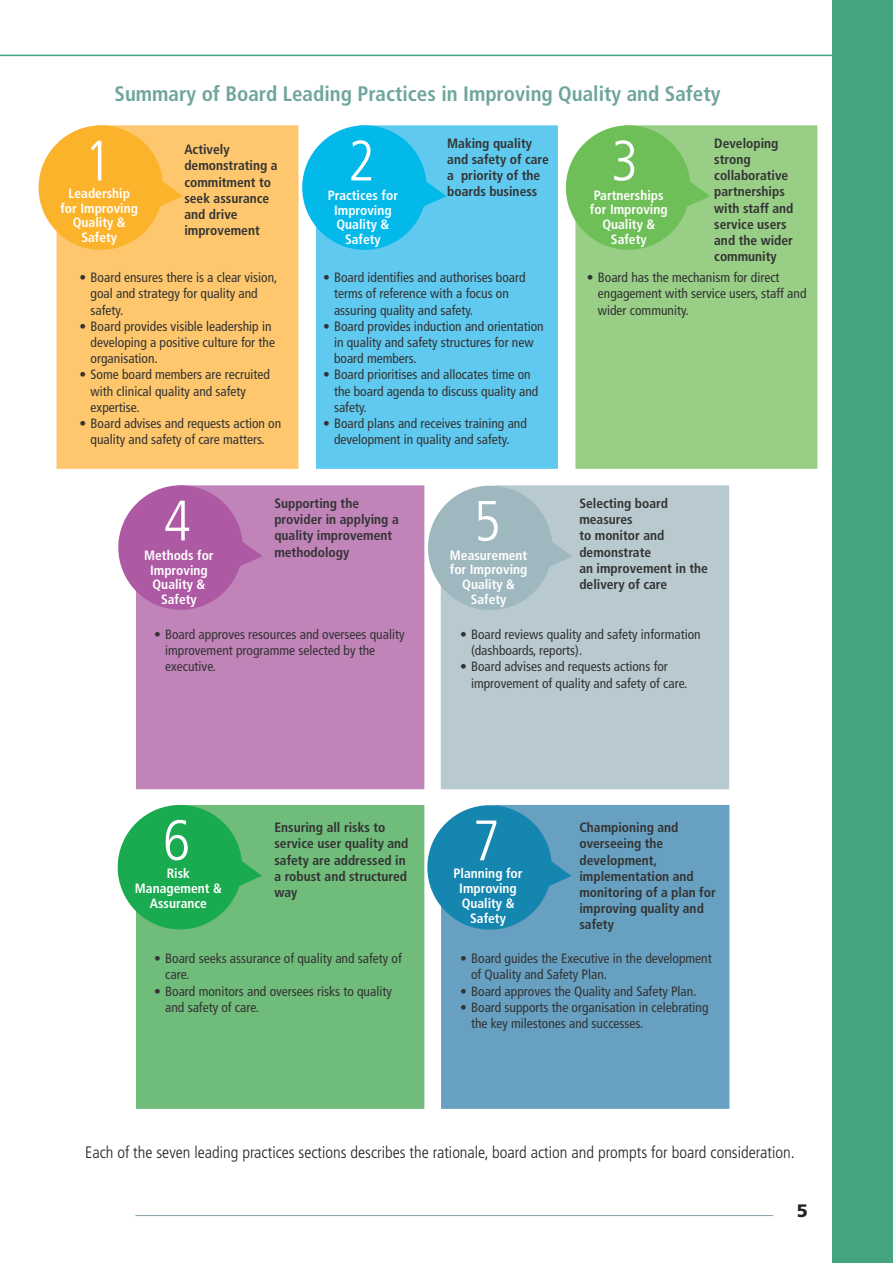
<style>
.page{position:relative;width:893px;height:1263px;background:#fff}
.page>*{position:absolute;margin:0;border:0;box-sizing:border-box;transform-origin:0 0}
.t1{font:300 condensed 57px "Frutiger";color:#fff}
.t2{font:700 condensed 21px "Frutiger";color:#6fa59c}
.t3{font:900 18px "Frutiger CE";color:#231f20}
.t4{font:300 condensed 16.5px "Frutiger";color:#231f20}
.t5{font:condensed 13.5px/16.2px "Frutiger";color:#333}
.t6{font:700 condensed 13.5px/16.2px "Frutiger";color:#333}
.t7{font:700 condensed 13.5px/14.9px "Frutiger";color:#fff;text-align:center}
</style>
<div class="page">
<div style="left:316px;top:125px;width:242px;height:344px;background:#60c9ef"></div>
<div style="left:57px;top:125px;width:241px;height:344px;background:#fec76d"></div>
<div style="left:575px;top:125px;width:242px;height:344px;background:#98ce86"></div>
<div style="left:441px;top:485px;width:288px;height:304px;background:#b8c9cf"></div>
<div style="left:441px;top:805px;width:288px;height:304px;background:#68a0c1"></div>
<div style="left:136px;top:485px;width:288px;height:304px;background:#c084b9"></div>
<div style="left:136px;top:805px;width:288px;height:304px;background:#70bc7b"></div>
<hr style="left:136px;top:1215px;width:637px;height:1px;background:#859fa6">
<hr style="left:0;top:55px;width:832px;height:1px;background:#44a47d">
<div style="left:832px;top:0;width:61px;height:1263px;background:#44a47d"></div>
<svg style="left:38px;top:125px;width:145px;height:128px"></svg>
<svg style="left:118px;top:485px;width:145px;height:127px"></svg>
<svg style="left:117px;top:804px;width:145px;height:128px"></svg>
<svg style="left:428px;top:485px;width:144px;height:128px"></svg>
<svg style="left:424px;top:805px;width:148px;height:127px"></svg>
<svg style="left:302px;top:125px;width:144px;height:128px"></svg>
<svg style="left:565px;top:125px;width:145px;height:128px"></svg>
<h2 class="t2" style="left:115px;top:81px;width:607px">Summary of Board Leading Practices in Improving Quality and Safety</h2>
<h1 class="t1" style="left:84px;top:128px;width:29px">1</h1>
<p class="t7" style="left:60px;top:186px;width:79px">Leadership for Improving<br>Quality &amp;<br>Safety</p>
<p class="t6" style="left:184px;top:141px;width:95px">Actively demonstrating a commitment to seek assurance and drive improvement</p>
<p class="t5" style="left:91px;top:269px;width:188px;text-indent:-11px">• Board ensures there is a clear vision, goal and strategy for quality and safety.</p>
<p class="t5" style="left:91px;top:318px;width:186px;text-indent:-11px">• Board provides visible leadership in developing a positive culture for the organisation.</p>
<p class="t5" style="left:91px;top:367px;width:181px;text-indent:-11px">• Some board members are recruited with clinical quality and safety expertise.</p>
<p class="t5" style="left:80px;top:415px;width:203px;text-align:center">• Board advises and requests action on quality and safety of care matters.</p>
<p class="t6" style="left:447px;top:135px;width:103px">Making quality and safety of care a priority of the boards business</p>
<h1 class="t1" style="left:348px;top:128px;width:29px">2</h1>
<h1 class="t1" style="left:611px;top:128px;width:29px">3</h1>
<p class="t7" style="left:328px;top:188px;width:72px">Practices for<br>Improving<br>Quality &amp;<br>Safety</p>
<p class="t7" style="left:590px;top:187px;width:79px">Partnerships for Improving<br>Quality &amp;<br>Safety</p>
<p class="t6" style="left:714px;top:135px;width:81px">Developing strong collaborative partnerships with staff and service users and the wider community</p>
<p class="t5" style="left:334px;top:269px;width:193px;text-indent:-11px">• Board identifies and authorises board terms of reference with a focus on assuring quality and safety.</p>
<p class="t5" style="left:334px;top:318px;width:211px;text-indent:-11px">• Board provides induction and orientation in quality and safety structures for new board members.</p>
<p class="t5" style="left:334px;top:367px;width:206px;text-indent:-11px">• Board prioritises and allocates time on the board agenda to discuss quality and safety.</p>
<p class="t5" style="left:323px;top:415px;width:205px;text-align:center">• Board plans and receives training and development in quality and safety.</p>
<p class="t5" style="left:598px;top:269px;width:210px;text-indent:-11px">• Board has the mechanism for direct engagement with service users, staff and wider community.</p>
<h1 class="t1" style="left:164px;top:488px;width:29px">4</h1>
<p class="t7" style="left:144px;top:548px;width:71px">Methods for<br>Improving<br>Quality &amp;<br>Safety</p>
<p class="t6" style="left:274px;top:495px;width:126px">Supporting the provider in applying a quality improvement methodology</p>
<p class="t5" style="left:165px;top:626px;width:241px;text-indent:-11px">• Board approves resources and oversees quality improvement programme selected by the executive.</p>
<h1 class="t1" style="left:473px;top:489px;width:29px">5</h1>
<p class="t7" style="left:450px;top:547px;width:79px">Measurement for Improving<br>Quality &amp;<br>Safety</p>
<p class="t6" style="left:579px;top:495px;width:130px">Selecting board measures<br>to monitor and demonstrate<br>an improvement in the delivery of care</p>
<p class="t5" style="left:471px;top:626px;width:231px;text-indent:-11px">• Board reviews quality and safety information (dashboards, reports).</p>
<p class="t5" style="left:471px;top:659px;width:218px;text-indent:-11px">• Board advises and requests actions for improvement of quality and safety of care.</p>
<h1 class="t1" style="left:163px;top:808px;width:29px">6</h1>
<p class="t7" style="left:135px;top:866px;width:88px">Risk<br>Management &amp;<br>Assurance</p>
<p class="t6" style="left:274px;top:819px;width:136px">Ensuring all risks to service user quality and safety are addressed in a robust and structured way</p>
<p class="t5" style="left:165px;top:950px;width:238px;text-indent:-11px">• Board seeks assurance of quality and safety of care.</p>
<p class="t5" style="left:165px;top:983px;width:228px;text-indent:-11px">• Board monitors and oversees risks to quality and safety of care.</p>
<h1 class="t1" style="left:473px;top:808px;width:29px">7</h1>
<p class="t7" style="left:453px;top:866px;width:71px">Planning for<br>Improving<br>Quality &amp;<br>Safety</p>
<p class="t6" style="left:579px;top:819px;width:138px">Championing and overseeing the development, implementation and monitoring of a plan for improving quality and safety</p>
<p class="t5" style="left:471px;top:950px;width:242px;text-indent:-11px">• Board guides the Executive in the development of Quality and Safety Plan.</p>
<p class="t5" style="left:460px;top:983px;width:238px">• Board approves the Quality and Safety Plan.</p>
<p class="t5" style="left:471px;top:999px;width:239px;text-indent:-11px">• Board supports the organisation in celebrating the key milestones and successes.</p>
<p class="t4" style="left:85px;top:1143px;width:711px">Each of the seven leading practices sections describes the rationale, board action and prompts for board consideration.</p>
<h3 class="t3" style="left:797px;top:1200px;width:13px">5</h3>
</div>
